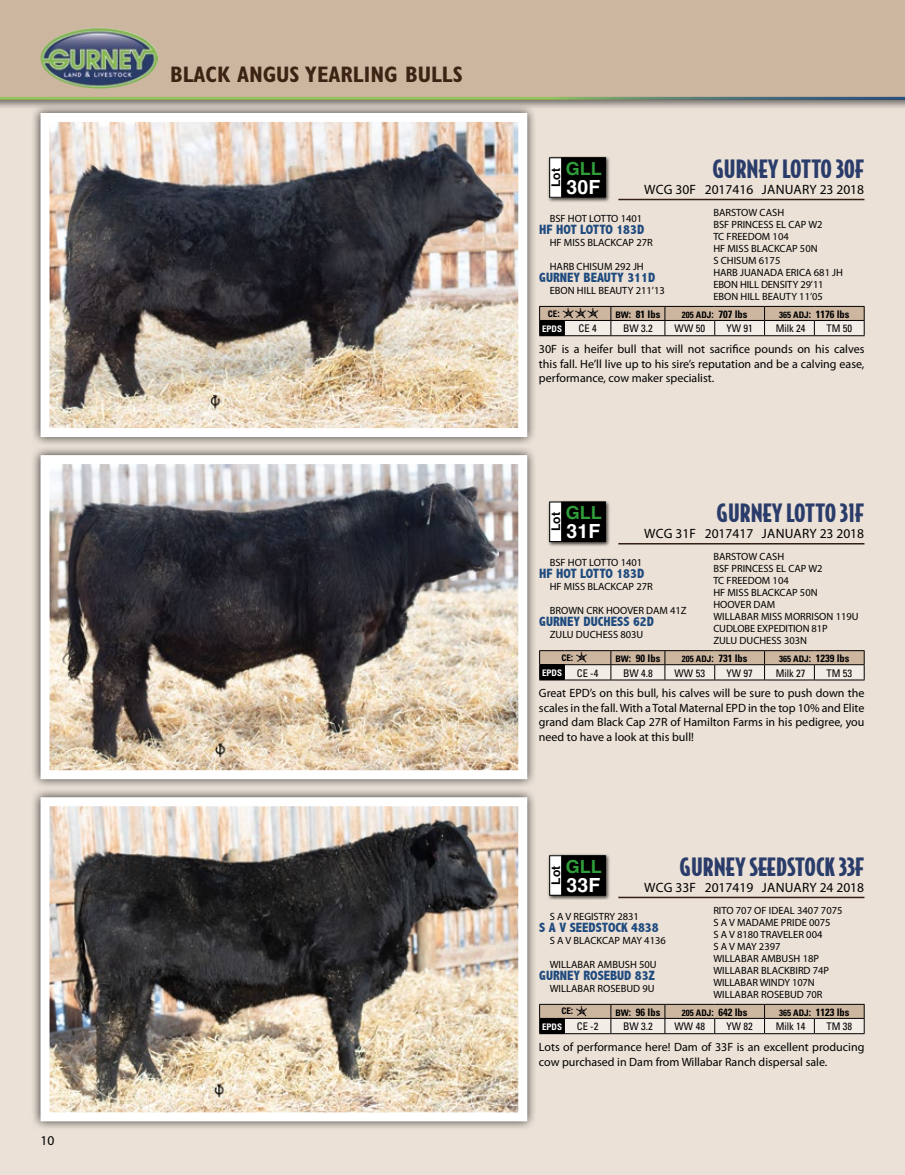
<style>
.page{position:relative;width:905px;height:1175px;background:#fff}
.page>*{position:absolute;margin:0;border:0;box-sizing:border-box;transform-origin:0 0}
.t1{font:900 24px "Bodega Sans";color:#2a3c6a}
.t2{font:700 condensed 22.5px "Gill Sans";color:#3c2414}
.t3{font:700 19.5px "Helvetica";color:#fff}
.t4{font:700 18px "Helvetica";color:#2f9e3a}
.t5{font:18px "Giddyup Thangs";color:#000}
.t6{font:800 condensed 13.5px "Abadi";color:#204b7e}
.t7{font:13.5px "Myriad Pro";color:#000}
.t8{font:12px/14.4px "Myriad Pro";color:#000;text-align:justify}
.t9{font:700 12px "Helvetica";color:#000}
.t10{font:10.5px/12px "Myriad Pro";color:#000}
.t11{font:700 condensed 10.5px "Univers";color:#000}
.t12{font:condensed 10.5px "Univers";color:#000}
.t13{font:700 condensed 9px "Univers";color:#fff}
.t14{font:700 condensed 9px "Univers";color:#000}
.s1{font-family:"Univers";font-weight:700;font-stretch:condensed;font-size:9px}
.s2{font-family:"Univers";font-weight:700;font-stretch:condensed;font-size:10.5px}
.s3{font-size:9px}
.s4{font-size:10.5px}
.s5{font-family:"Giddyup Thangs";font-weight:400;font-stretch:normal;font-size:18px}
</style>
<div class="page">
<div style="left:0;top:0;width:904px;height:1174px;background:#ebe1d7"></div>
<div style="left:0;top:0;width:904px;height:111px;background:#000;opacity:.54"></div>
<div style="left:0;top:0;width:904px;height:98px;background:#cdb6a0"></div>
<hr style="left:0;top:97px;width:904px;height:3px;background:#fff">
<img style="left:40px;top:28px;width:118px;height:60px">
<div style="left:31px;top:103px;width:506px;height:344px;background:#000;opacity:.75"></div>
<img style="left:50px;top:123px;width:467px;height:304px">
<div style="left:40px;top:113px;width:487px;height:324px;border:9px solid #fff"></div>
<div style="left:31px;top:445px;width:506px;height:344px;background:#000;opacity:.75"></div>
<img style="left:50px;top:465px;width:467px;height:304px">
<div style="left:40px;top:455px;width:487px;height:324px;border:9px solid #fff"></div>
<div style="left:31px;top:787px;width:506px;height:344px;background:#000;opacity:.75"></div>
<img style="left:50px;top:807px;width:467px;height:304px">
<div style="left:40px;top:797px;width:487px;height:324px;border:9px solid #fff"></div>
<div style="left:547px;top:155px;width:64px;height:47px;background:#000;opacity:.75"></div>
<div style="left:549px;top:158px;width:56px;height:39px;background:#fff"></div>
<div style="left:549px;top:157px;width:56px;height:41px;border:1px solid #000"></div>
<svg style="left:561px;top:157px;width:44px;height:41px;background:#010101"></svg>
<hr style="left:618px;top:199px;width:246px;height:1px;background:#351e13">
<svg style="left:539px;top:306px;width:325px;height:30px"></svg>
<div style="left:547px;top:500px;width:64px;height:47px;background:#000;opacity:.75"></div>
<div style="left:549px;top:502px;width:56px;height:39px;background:#fff"></div>
<div style="left:549px;top:501px;width:56px;height:41px;border:1px solid #000"></div>
<div style="left:561px;top:501px;width:44px;height:41px;background:#000"></div>
<hr style="left:618px;top:543px;width:246px;height:1px;background:#351e13">
<svg style="left:539px;top:650px;width:325px;height:30px"></svg>
<div style="left:547px;top:853px;width:64px;height:47px;background:#000;opacity:.75"></div>
<div style="left:549px;top:855px;width:56px;height:40px;background:#fff"></div>
<div style="left:549px;top:855px;width:56px;height:40px;border:1px solid #000"></div>
<div style="left:561px;top:855px;width:44px;height:40px;background:#000"></div>
<hr style="left:618px;top:896px;width:246px;height:2px;background:#351e13">
<svg style="left:539px;top:1004px;width:325px;height:30px"></svg>
<p class="t7" style="left:40px;top:1131px;width:15px">10</p>
<h2 class="t2" style="left:170px;top:61px;width:294px">BLACK ANGUS YEARLING BULLS</h2>
<h1 class="t1" style="left:712px;top:152px;width:153px">GURNEY LOTTO 30F</h1>
<p class="t7" style="left:644px;top:181px;width:221px">WCG 30F 2017416 JANUARY 23 2018</p>
<p class="t10" style="left:713px;top:206px;width:72px">BARSTOW CASH</p>
<p class="t9" style="left:546px;top:187px;width:20px;rotate:-90deg">Lot</p>
<h3 class="t4" style="left:566px;top:154px;width:37px">GLL</h3>
<h3 class="t3" style="left:566px;top:171px;width:35px">30F</h3>
<p class="t10" style="left:549px;top:212px;width:94px">BSF HOT LOTTO 1401</p>
<p class="t10" style="left:713px;top:218px;width:111px">BSF PRINCESS EL CAP W2</p>
<p class="t6" style="left:539px;top:222px;width:106px">HF HOT LOTTO 183D</p>
<p class="t10" style="left:713px;top:230px;width:77px">TC FREEDOM 104</p>
<p class="t10" style="left:549px;top:236px;width:105px">HF MISS BLACKCAP 27R</p>
<p class="t10" style="left:713px;top:242px;width:106px">HF MISS BLACKCAP 50N<br>S CHISUM 6175</p>
<p class="t10" style="left:549px;top:260px;width:96px">HARB CHISUM 292 JH</p>
<p class="t10" style="left:713px;top:266px;width:131px">HARB JUANADA ERICA 681 JH</p>
<p class="t6" style="left:539px;top:270px;width:117px">GURNEY BEAUTY 311D</p>
<p class="t10" style="left:713px;top:278px;width:112px">EBON HILL DENSITY 29’11</p>
<p class="t10" style="left:549px;top:284px;width:117px">EBON HILL BEAUTY 211’13</p>
<p class="t10" style="left:713px;top:290px;width:111px">EBON HILL BEAUTY 11’05</p>
<h3 class="t5" style="left:548px;top:301px;width:53px"><span class="s1">CE</span><span class="s2">:</span> ddd</h3>
<p class="t11" style="left:615px;top:307px;width:46px"><span class="s3">BW</span>: 81 lbs</p>
<p class="t11" style="left:682px;top:307px;width:67px"><span class="s3">205 ADJ</span>: 707 lbs</p>
<p class="t11" style="left:779px;top:307px;width:72px"><span class="s3">365 ADJ</span>: 1176 lbs</p>
<p class="t13" style="left:542px;top:323px;width:22px">EPDS</p>
<p class="t12" style="left:578px;top:322px;width:20px">CE 4</p>
<p class="t12" style="left:623px;top:322px;width:31px">BW 3.2</p>
<p class="t12" style="left:674px;top:322px;width:32px">WW 50</p>
<p class="t12" style="left:726px;top:322px;width:28px">YW 91</p>
<p class="t12" style="left:775px;top:322px;width:31px">Milk 24</p>
<p class="t12" style="left:826px;top:322px;width:27px">TM 50</p>
<p class="t8" style="left:539px;top:342px;width:327px">30F is a heifer bull that will not sacrifice pounds on his calves this fall. He’ll live up to his sire’s reputation and be a calving ease, performance, cow maker specialist.</p>
<h1 class="t1" style="left:716px;top:496px;width:149px">GURNEY LOTTO 31F</h1>
<p class="t7" style="left:644px;top:525px;width:221px">WCG 31F 2017417 JANUARY 23 2018</p>
<p class="t10" style="left:713px;top:550px;width:72px">BARSTOW CASH</p>
<p class="t9" style="left:546px;top:531px;width:20px;rotate:-90deg">Lot</p>
<h3 class="t4" style="left:566px;top:498px;width:37px">GLL</h3>
<h3 class="t3" style="left:566px;top:515px;width:35px">31F</h3>
<p class="t10" style="left:549px;top:556px;width:94px">BSF HOT LOTTO 1401</p>
<p class="t10" style="left:713px;top:562px;width:111px">BSF PRINCESS EL CAP W2</p>
<p class="t6" style="left:539px;top:566px;width:106px">HF HOT LOTTO 183D</p>
<p class="t10" style="left:713px;top:574px;width:77px">TC FREEDOM 104</p>
<p class="t10" style="left:549px;top:580px;width:105px">HF MISS BLACKCAP 27R</p>
<p class="t10" style="left:713px;top:586px;width:106px">HF MISS BLACKCAP 50N<br>HOOVER DAM</p>
<p class="t10" style="left:549px;top:604px;width:138px">BROWN CRK HOOVER DAM 41Z</p>
<p class="t10" style="left:713px;top:610px;width:147px">WILLABAR MISS MORRISON 119U</p>
<p class="t6" style="left:539px;top:614px;width:116px">GURNEY DUCHESS 62D</p>
<p class="t10" style="left:713px;top:622px;width:116px">CUDLOBE EXPEDITION 81P</p>
<p class="t10" style="left:549px;top:628px;width:95px">ZULU DUCHESS 803U</p>
<p class="t10" style="left:713px;top:634px;width:95px">ZULU DUCHESS 303N</p>
<p class="t14" style="left:561px;top:652px;width:28px">CE<span class="s4">:</span> <span class="s5">d</span></p>
<p class="t11" style="left:615px;top:651px;width:46px"><span class="s3">BW</span>: 90 lbs</p>
<p class="t11" style="left:682px;top:651px;width:67px"><span class="s3">205 ADJ</span>: 731 lbs</p>
<p class="t11" style="left:779px;top:651px;width:72px"><span class="s3">365 ADJ</span>: 1239 lbs</p>
<p class="t13" style="left:542px;top:667px;width:22px">EPDS</p>
<p class="t12" style="left:577px;top:666px;width:23px">CE -4</p>
<p class="t12" style="left:623px;top:666px;width:31px">BW 4.8</p>
<p class="t12" style="left:674px;top:666px;width:32px">WW 53</p>
<p class="t12" style="left:726px;top:666px;width:28px">YW 97</p>
<p class="t12" style="left:775px;top:666px;width:31px">Milk 27</p>
<p class="t12" style="left:826px;top:666px;width:27px">TM 53</p>
<p class="t8" style="left:539px;top:686px;width:327px">Great EPD’s on this bull, his calves will be sure to push down the scales in the fall. With a Total Maternal EPD in the top 10% and Elite grand dam Black Cap 27R of Hamilton Farms in his pedigree, you need to have a look at this bull!</p>
<h1 class="t1" style="left:679px;top:850px;width:186px">GURNEY SEEDSTOCK 33F</h1>
<p class="t7" style="left:644px;top:879px;width:221px">WCG 33F 2017419 JANUARY 24 2018</p>
<p class="t10" style="left:713px;top:904px;width:131px">RITO 707 OF IDEAL 3407 7075</p>
<p class="t9" style="left:546px;top:884px;width:20px;rotate:-90deg">Lot</p>
<h3 class="t4" style="left:566px;top:852px;width:37px">GLL</h3>
<h3 class="t3" style="left:566px;top:869px;width:35px">33F</h3>
<p class="t10" style="left:549px;top:910px;width:91px">S A V REGISTRY 2831</p>
<p class="t10" style="left:713px;top:916px;width:119px">S A V MADAME PRIDE 0075</p>
<p class="t6" style="left:539px;top:919px;width:121px">S A V SEEDSTOCK 4838</p>
<p class="t10" style="left:713px;top:928px;width:111px">S A V 8180 TRAVELER 004</p>
<p class="t10" style="left:549px;top:934px;width:118px">S A V BLACKCAP MAY 4136</p>
<p class="t10" style="left:713px;top:940px;width:107px">S A V MAY 2397<br>WILLABAR AMBUSH 18P</p>
<p class="t10" style="left:549px;top:958px;width:108px">WILLABAR AMBUSH 50U</p>
<p class="t10" style="left:713px;top:964px;width:117px">WILLABAR BLACKBIRD 74P</p>
<p class="t6" style="left:539px;top:967px;width:117px">GURNEY ROSEBUD 83Z</p>
<p class="t10" style="left:713px;top:976px;width:103px">WILLABAR WINDY 107N</p>
<p class="t10" style="left:549px;top:982px;width:106px">WILLABAR ROSEBUD 9U</p>
<p class="t10" style="left:713px;top:988px;width:111px">WILLABAR ROSEBUD 70R</p>
<p class="t14" style="left:561px;top:1005px;width:28px">CE<span class="s4">:</span> <span class="s5">d</span></p>
<p class="t11" style="left:615px;top:1005px;width:46px"><span class="s3">BW</span>: 96 lbs</p>
<p class="t11" style="left:682px;top:1005px;width:67px"><span class="s3">205 ADJ</span>: 642 lbs</p>
<p class="t11" style="left:779px;top:1005px;width:72px"><span class="s3">365 ADJ</span>: 1123 lbs</p>
<p class="t13" style="left:542px;top:1020px;width:22px">EPDS</p>
<p class="t12" style="left:577px;top:1019px;width:23px">CE -2</p>
<p class="t12" style="left:623px;top:1019px;width:31px">BW 3.2</p>
<p class="t12" style="left:674px;top:1019px;width:32px">WW 48</p>
<p class="t12" style="left:726px;top:1019px;width:28px">YW 82</p>
<p class="t12" style="left:775px;top:1019px;width:31px">Milk 14</p>
<p class="t12" style="left:826px;top:1019px;width:27px">TM 38</p>
<p class="t8" style="left:539px;top:1039px;width:327px">Lots of performance here! Dam of 33F is an excellent producing cow purchased in Dam from Willabar Ranch dispersal sale.</p>
</div>
